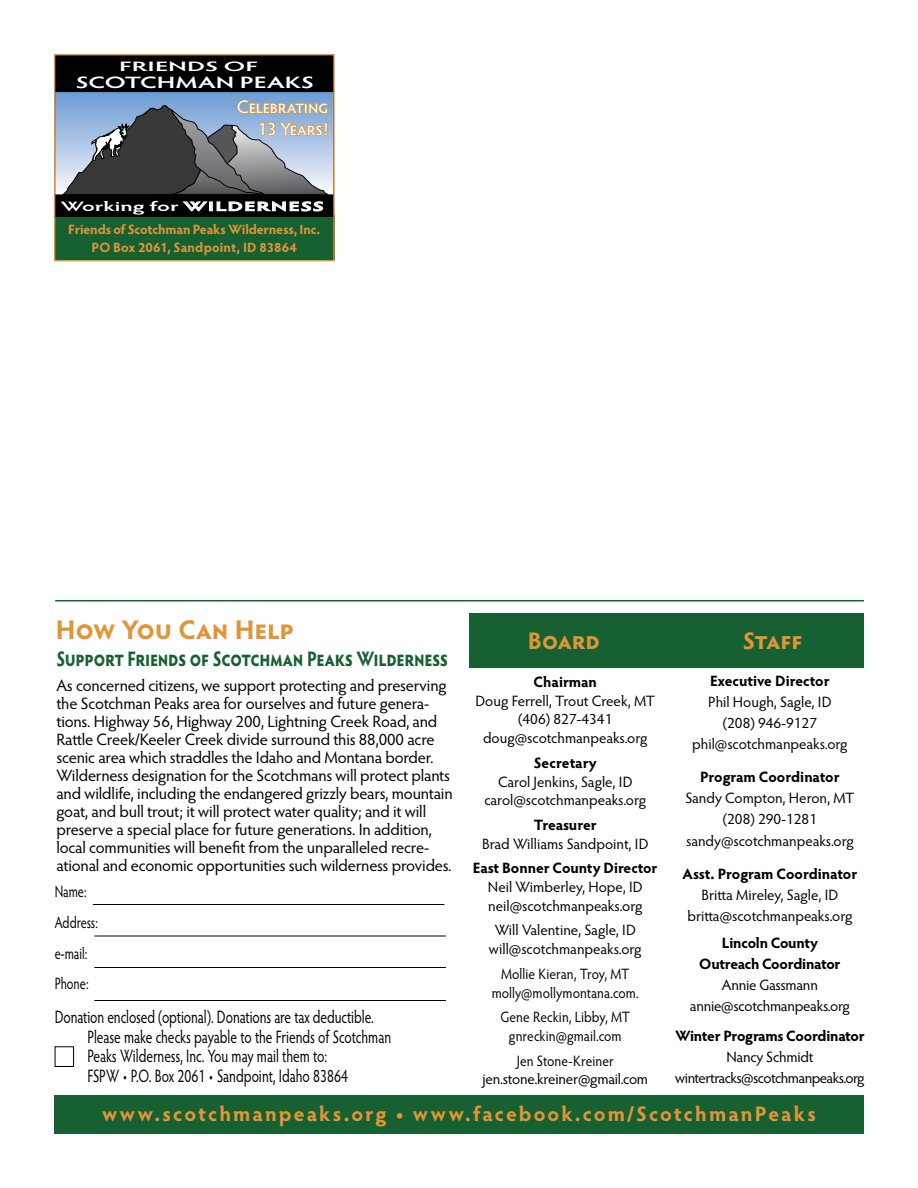
<style>
.page{position:relative;width:918px;height:1188px;background:#fff}
.page>*{position:absolute;margin:0;border:0;box-sizing:border-box;transform-origin:0 0}
.t1{font:700 27px "Hypatia Sans Pro";color:#e09537}
.t2{font:700 24px "Hypatia Sans Pro";letter-spacing:.085em;color:#e09537}
.t3{font:700 21px "Hypatia Sans Pro";letter-spacing:.1em;color:#e09537}
.t4{font:700 21px "Hypatia Sans Pro";letter-spacing:.045em;color:#166031;scale:.82 1}
.t5{font:18px/19.5px "Hypatia Sans Pro";color:#000;scale:.75 1}
.t6{font:18px/21.6px "Hypatia Sans Pro";color:#fff;text-align:right}
.t7{font:16.5px/18px "Hypatia Sans Pro";letter-spacing:-.01em;color:#000}
.t8{font:16.5px/30.8px "Hypatia Sans Pro";letter-spacing:-.01em;color:#000;scale:.75 1}
.t9{font:600 16.5px "Hypatia Sans Pro";color:#fff;scale:1.58 1}
.t10{font:15px/21.1px "Hypatia Sans Pro";color:#000;text-align:center}
.t11{font:700 15px/21px "Hypatia Sans Pro";letter-spacing:-.01em;color:#000;text-align:center}
.t12{font:15px/18.8px "Hypatia Sans Pro";color:#000;text-align:center;scale:.9 1}
.t13{font:600 13.65px "Hypatia Sans Pro";color:#fff;scale:1.69 1}
.t14{font:600 13.65px "Hypatia Sans Pro";color:#fff;scale:1.94 1}
.t15{font:700 13.5px/18px "Hypatia Sans Pro";letter-spacing:-.01em;color:#e09537;text-align:center}
.s1{font-size:12.9px}
</style>
<div class="page">
<hr style="left:55px;top:600px;width:809px;height:2px;background:#166031">
<div style="left:54px;top:216px;width:281px;height:44px;background:#166031"></div>
<div style="left:55px;top:1046px;width:19px;height:21px;border:1px solid #000"></div>
<div style="left:470px;top:613px;width:394px;height:54px;background:#166031"></div>
<div style="left:55px;top:56px;width:279px;height:161px;background:#000"></div>
<div style="left:55px;top:92px;width:279px;height:103px;background:linear-gradient(to bottom,#6a99d3,#faf9fd)"></div>
<div style="left:55px;top:91px;width:279px;height:104px;border:1px solid #000"></div>
<svg style="left:183px;top:202px;width:140px;height:9px"></svg>
<div style="left:54px;top:54px;width:281px;height:207px;border:1px solid #e09537"></div>
<svg style="left:62px;top:99px;width:267px;height:96px;background:#78818d"></svg>
<hr style="left:93px;top:904px;width:351px;height:1px;background:#000">
<hr style="left:94px;top:936px;width:352px;height:1px;background:#000">
<hr style="left:94px;top:967px;width:352px;height:1px;background:#000">
<hr style="left:94px;top:1000px;width:352px;height:1px;background:#000">
<div style="left:54px;top:1096px;width:810px;height:38px;background:#166031"></div>
<p class="t14" style="left:119px;top:57px;width:73px">FRIENDS OF</p>
<p class="t9" style="left:76px;top:71px;width:152px">SCOTCHMAN PEAKS</p>
<p class="t6" style="left:237px;top:96px;width:93px">Celebrating<br>13 Years!</p>
<p class="t13" style="left:61px;top:197px;width:157px">Working for <span class="s1">WILDERNESS</span></p>
<p class="t15" style="left:68px;top:219px;width:254px">Friends of Scotchman Peaks Wilderness, Inc.<br>PO Box 2061, Sandpoint, ID 83864</p>
<h1 class="t1" style="left:56px;top:611px;width:240px">How You Can Help</h1>
<h2 class="t2" style="left:528px;top:624px;width:73px">Board</h2>
<h2 class="t2" style="left:743px;top:624px;width:61px">Staff</h2>
<p class="t4" style="left:56px;top:644px;width:479px">Support Friends of Scotchman Peaks Wilderness</p>
<p class="t7" style="left:56px;top:675px;width:398px">As concerned citizens, we support protecting and preserving the Scotchman Peaks area for ourselves and future genera&shy;tions. Highway 56, Highway 200, Lightning Creek Road, and Rattle Creek/Keeler Creek divide surround this 88,000 acre scenic area which straddles the Idaho and Montana border.<br>Wilderness designation for the Scotchmans will protect plants and wildlife, including the endangered grizzly bears, mountain goat, and bull trout; it will protect water quality; and it will preserve a special place for future generations. In addition, local communities will benefit from the unparalleled recre&shy;ational and economic opportunities such wilderness provides.</p>
<p class="t11" style="left:534px;top:671px;width:65px">Chairman</p>
<p class="t11" style="left:710px;top:670px;width:121px">Executive Director</p>
<p class="t10" style="left:692px;top:691px;width:157px">Phil Hough, Sagle, ID (208) 946-9127 phil@scotchmanpeaks.org</p>
<p class="t11" style="left:700px;top:766px;width:141px">Program Coordinator</p>
<p class="t10" style="left:685px;top:787px;width:171px">Sandy Compton, Heron, MT (208) 290-1281 sandy@scotchmanpeaks.org</p>
<p class="t11" style="left:682px;top:862px;width:176px">Asst. Program Coordinator</p>
<p class="t10" style="left:687px;top:884px;width:167px">Britta Mireley, Sagle, ID britta@scotchmanpeaks.org</p>
<p class="t11" style="left:699px;top:931px;width:143px">Lincoln County<br>Outreach Coordinator</p>
<p class="t10" style="left:690px;top:974px;width:162px">Annie Gassmann annie@scotchmanpeaks.org</p>
<p class="t11" style="left:675px;top:1025px;width:191px">Winter Programs Coordinator</p>
<p class="t10" style="left:675px;top:1046px;width:191px">Nancy Schmidt wintertracks@scotchmanpeaks.org</p>
<p class="t10" style="left:475px;top:691px;width:181px;line-height:18.8px">Doug Ferrell, Trout Creek, MT (406) 827-4341 doug@scotchmanpeaks.org</p>
<p class="t11" style="left:534px;top:751px;width:65px">Secretary</p>
<p class="t10" style="left:484px;top:772px;width:163px;line-height:18.8px">Carol Jenkins, Sagle, ID carol@scotchmanpeaks.org</p>
<p class="t11" style="left:534px;top:814px;width:65px">Treasurer</p>
<p class="t10" style="left:482px;top:832px;width:168px">Brad Williams Sandpoint, ID</p>
<p class="t11" style="left:473px;top:857px;width:186px">East Bonner County Director</p>
<p class="t10" style="left:488px;top:877px;width:156px;line-height:18.8px;text-align:left">Neil Wimberley, Hope, ID neil@scotchmanpeaks.org</p>
<p class="t10" style="left:489px;top:920px;width:154px;line-height:18.8px">Will Valentine, Sagle, ID will@scotchmanpeaks.org</p>
<p class="t12" style="left:492px;top:964px;width:165px">Mollie Kieran, Troy, MT molly@mollymontana.com.</p>
<p class="t12" style="left:500px;top:1007px;width:146px">Gene Reckin, Libby, MT gnreckin@gmail.com</p>
<p class="t12" style="left:483px;top:1051px;width:186px">Jen Stone-Kreiner jen.stone.kreiner@gmail.com</p>
<p class="t8" style="left:55px;top:876px;width:59px">Name:<br>Address: e-mail:<br>Phone:</p>
<p class="t5" style="left:87px;top:1007px;width:406px;text-indent:-33px">Donation enclosed (optional). Donations are tax deductible.<br>Please make checks payable to the Friends of Scotchman Peaks Wilderness, Inc. You may mail them to:<br>FSPW • P.O. Box 2061 • Sandpoint, Idaho 83864</p>
<p class="t3" style="left:102px;top:1099px;width:715px">www.scotchmanpeaks.org • www.facebook.com/ScotchmanPeaks</p>
</div>
